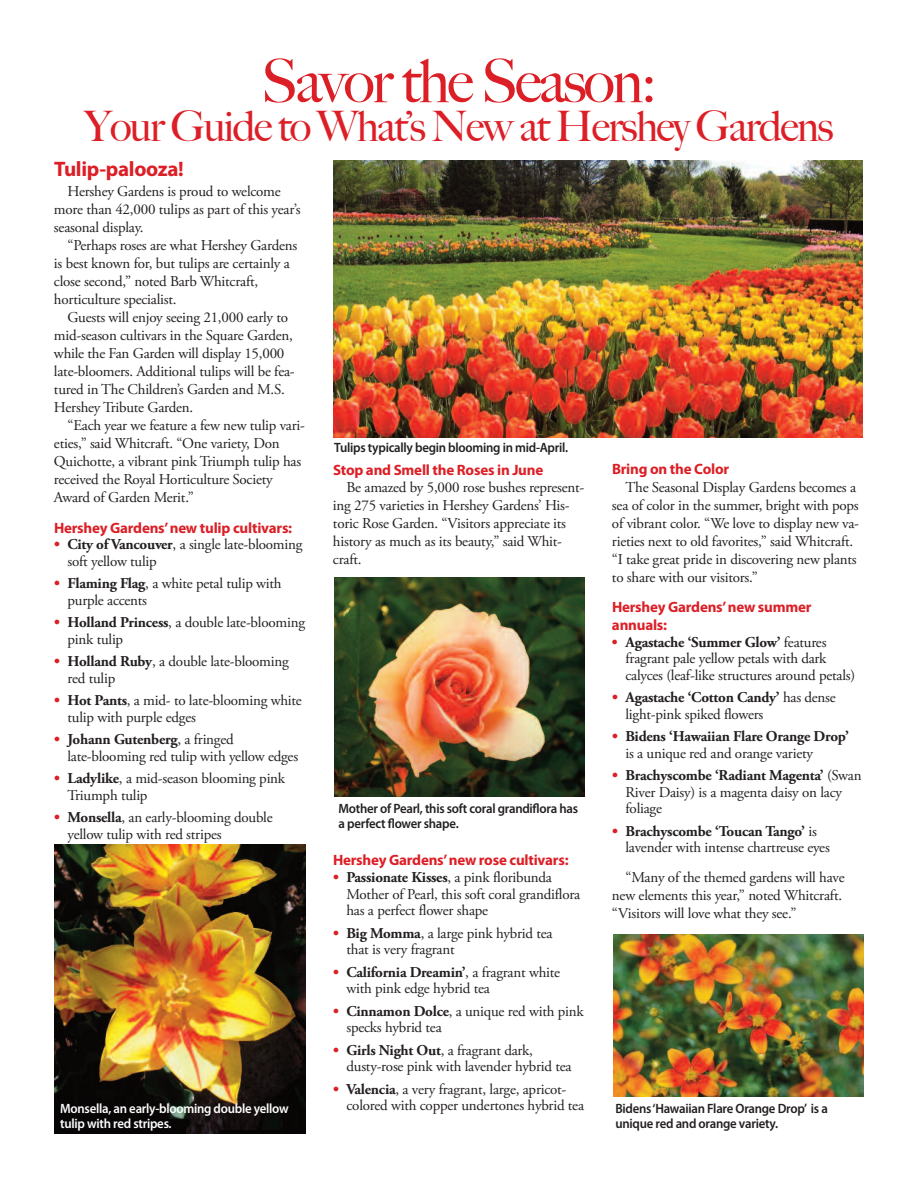
<style>
.page{position:relative;width:918px;height:1188px;background:#fff}
.page>*{position:absolute;margin:0;border:0;box-sizing:border-box;transform-origin:0 0}
.t1{font:500 60px "Big Caslon";letter-spacing:-.04em;color:#dc1f26}
.t2{font:500 42px "Big Caslon";letter-spacing:-.04em;color:#dc1f26}
.t3{font:700 21px "Myriad Pro";letter-spacing:-.015em;color:#dc1f26}
.t4{font:15px/18px "Adobe Garamond Pro";letter-spacing:-.015em;color:#231f20}
.t5{font:700 15px/18px "Myriad Pro";letter-spacing:-.015em;color:#dc1f26}
.t6{font:700 15px/16.5px "Adobe Garamond Pro";letter-spacing:-.015em;color:#231f20}
.t7{font:600 13.5px/15px "Myriad Pro";letter-spacing:-.02em;color:#231f20;scale:.95 1}
.t8{font:600 13.5px/15px "Myriad Pro";letter-spacing:-.02em;color:#fff;scale:.95 1}
.s1{font-weight:700;color:#dc1f26}
.s2{font-weight:700}
.s3{color:#dc1f26}
.s4{font-weight:400}
</style>
<div class="page">
<img style="left:54px;top:845px;width:252px;height:289px">
<img style="left:333px;top:161px;width:530px;height:277px">
<img style="left:334px;top:578px;width:251px;height:218px">
<img style="left:613px;top:934px;width:251px;height:163px">
<h1 class="t1" style="left:261px;top:46px;width:397px">Savor the Season:</h1>
<h2 class="t2" style="left:85px;top:102px;width:750px">Your Guide to What’s New at Hershey Gardens</h2>
<h3 class="t3" style="left:54px;top:161px;width:131px">Tulip-palooza!</h3>
<p class="t4" style="left:54px;top:184px;width:248px;text-indent:14px">Hershey Gardens is proud to welcome more than 42,000 tulips as part of this year’s seasonal display.</p>
<p class="t4" style="left:54px;top:238px;width:245px;text-indent:14px">“Perhaps roses are what Hershey Gardens is best known for, but tulips are certainly a close second,” noted Barb Whitcraft, horticulture specialist.</p>
<p class="t4" style="left:54px;top:310px;width:242px;text-indent:14px">Guests will enjoy seeing 21,000 early to mid-season cultivars in the Square Garden, while the Fan Garden will display 15,000 late-bloomers. Additional tulips will be fea&shy;tured in The Children’s Garden and M.S.<br>Hershey Tribute Garden.</p>
<p class="t4" style="left:54px;top:418px;width:252px;text-indent:14px">“Each year we feature a few new tulip vari&shy;eties,” said Whitcraft. “One variety, Don Quichotte, a vibrant pink Triumph tulip has received the Royal Horticulture Society Award of Garden Merit.”</p>
<p class="t5" style="left:54px;top:520px;width:240px">Hershey Gardens’new tulip cultivars:</p>
<p class="t4" style="left:67px;top:537px;width:237px;line-height:16.5px;text-indent:-13px"><span class="s1">•</span> <span class="s2">City of Vancouver</span>, a single late-blooming soft yellow tulip</p>
<p class="t4" style="left:67px;top:576px;width:216px;line-height:16.5px;text-indent:-13px"><span class="s1">•</span> <span class="s2">Flaming Flag</span>, a white petal tulip with purple accents</p>
<p class="t4" style="left:67px;top:615px;width:239px;line-height:16.5px;text-indent:-13px"><span class="s1">•</span> <span class="s2">Holland Princess</span>, a double late-blooming pink tulip</p>
<p class="t4" style="left:67px;top:654px;width:223px;line-height:16.5px;text-indent:-13px"><span class="s1">•</span> <span class="s2">Holland Ruby</span>, a double late-blooming red tulip</p>
<p class="t4" style="left:67px;top:693px;width:236px;line-height:16.5px;text-indent:-13px"><span class="s1">•</span> <span class="s2">Hot Pants</span>, a mid- to late-blooming white tulip with purple edges</p>
<p class="t4" style="left:68px;top:732px;width:232px;line-height:16.5px;text-indent:-14px"><span class="s1">•</span> <span class="s2">Johann Gutenberg</span>, a fringed late-blooming red tulip with yellow edges</p>
<p class="t4" style="left:67px;top:771px;width:219px;line-height:16.5px;text-indent:-13px"><span class="s1">•</span> <span class="s2">Ladylike</span>, a mid-season blooming pink<br>Triumph tulip</p>
<p class="t4" style="left:67px;top:810px;width:207px;line-height:16.5px;text-indent:-13px"><span class="s1">•</span> <span class="s2">Monsella</span>, an early-blooming double yellow tulip with red stripes</p>
<p class="t8" style="left:60px;top:1102px;width:242px">Monsella, an early-blooming double yellow tulip with red stripes.</p>
<p class="t7" style="left:334px;top:441px;width:248px">Tulips typically begin blooming in mid-April.</p>
<p class="t5" style="left:333px;top:462px;width:212px">Stop and Smell the Roses in June</p>
<p class="t4" style="left:333px;top:480px;width:253px;text-indent:14px">Be amazed by 5,000 rose bushes represent&shy;ing 275 varieties in Hershey Gardens’ His&shy;toric Rose Garden. “Visitors appreciate its history as much as its beauty,” said Whit&shy;craft.</p>
<p class="t7" style="left:338px;top:802px;width:254px">Mother of Pearl, this soft coral grandiflora has a perfect flower shape.</p>
<p class="t5" style="left:333px;top:852px;width:237px">Hershey Gardens’new rose cultivars:</p>
<p class="t4" style="left:346px;top:871px;width:235px;line-height:16.5px;text-indent:-13px"><span class="s1">•</span> <span class="s2">Passionate Kisses</span>, a pink floribunda<br>Mother of Pearl, this soft coral grandiflora has a perfect flower shape</p>
<p class="t4" style="left:346px;top:926px;width:208px;line-height:16.5px;text-indent:-13px"><span class="s1">•</span> <span class="s2">Big Momma</span>, a large pink hybrid tea that is very fragrant</p>
<p class="t4" style="left:346px;top:965px;width:215px;line-height:16.5px;text-indent:-13px"><span class="s1">•</span> <span class="s2">California Dreamin’</span>, a fragrant white with pink edge hybrid tea</p>
<p class="t4" style="left:346px;top:1004px;width:239px;line-height:16.5px;text-indent:-13px"><span class="s1">•</span> <span class="s2">Cinnamon Dolce</span>, a unique red with pink specks hybrid tea</p>
<p class="t4" style="left:346px;top:1043px;width:227px;line-height:16.5px;text-indent:-14px"><span class="s1">•</span> <span class="s2">Girls Night Out</span>, a fragrant dark, dusty-rose pink with lavender hybrid tea</p>
<p class="t4" style="left:346px;top:1082px;width:239px;line-height:16.5px;text-indent:-13px"><span class="s1">•</span> <span class="s2">Valencia</span>, a very fragrant, large, apricot&shy;colored with copper undertones hybrid tea</p>
<p class="t5" style="left:612px;top:462px;width:119px">Bring on the Color</p>
<p class="t4" style="left:612px;top:480px;width:249px;text-indent:14px">The Seasonal Display Gardens becomes a sea of color in the summer, bright with pops of vibrant color. “We love to display new va&shy;rieties next to old favorites,” said Whitcraft. “I take great pride in discovering new plants to share with our visitors.”</p>
<p class="t5" style="left:612px;top:600px;width:201px">Hershey Gardens’new summer annuals:</p>
<p class="t4" style="left:625px;top:635px;width:231px;line-height:16.5px;text-indent:-13px"><span class="s1">•</span> <span class="s2">Agastache ‘Summer Glow’</span> features fragrant pale yellow petals with dark calyces (leaf-like structures around petals)</p>
<p class="t4" style="left:626px;top:691px;width:212px;line-height:16.5px;text-indent:-14px"><span class="s1">•</span> <span class="s2">Agastache ‘Cotton Candy’</span> has dense light-pink spiked flowers</p>
<p class="t6" style="left:626px;top:730px;width:225px;text-indent:-14px"><span class="s3">•</span> Bidens ‘Hawaiian Flare Orange Drop’ <span class="s4">is a unique red and orange variety</span></p>
<p class="t4" style="left:626px;top:769px;width:238px;line-height:16.5px;text-indent:-14px"><span class="s1">•</span> <span class="s2">Brachyscombe ‘Radiant Magenta’</span> (Swan<br>River Daisy) is a magenta daisy on lacy foliage</p>
<p class="t4" style="left:625px;top:824px;width:206px;line-height:16.5px;text-indent:-13px"><span class="s1">•</span> <span class="s2">Brachyscombe ‘Toucan Tango’</span> is lavender with intense chartreuse eyes</p>
<p class="t4" style="left:612px;top:870px;width:234px;text-indent:14px">“Many of the themed gardens will have new elements this year,” noted Whitcraft. “Visitors will love what they see.”</p>
<p class="t7" style="left:615px;top:1102px;width:225px">Bidens‘Hawaiian Flare Orange Drop’ is a unique red and orange variety.</p>
</div>
